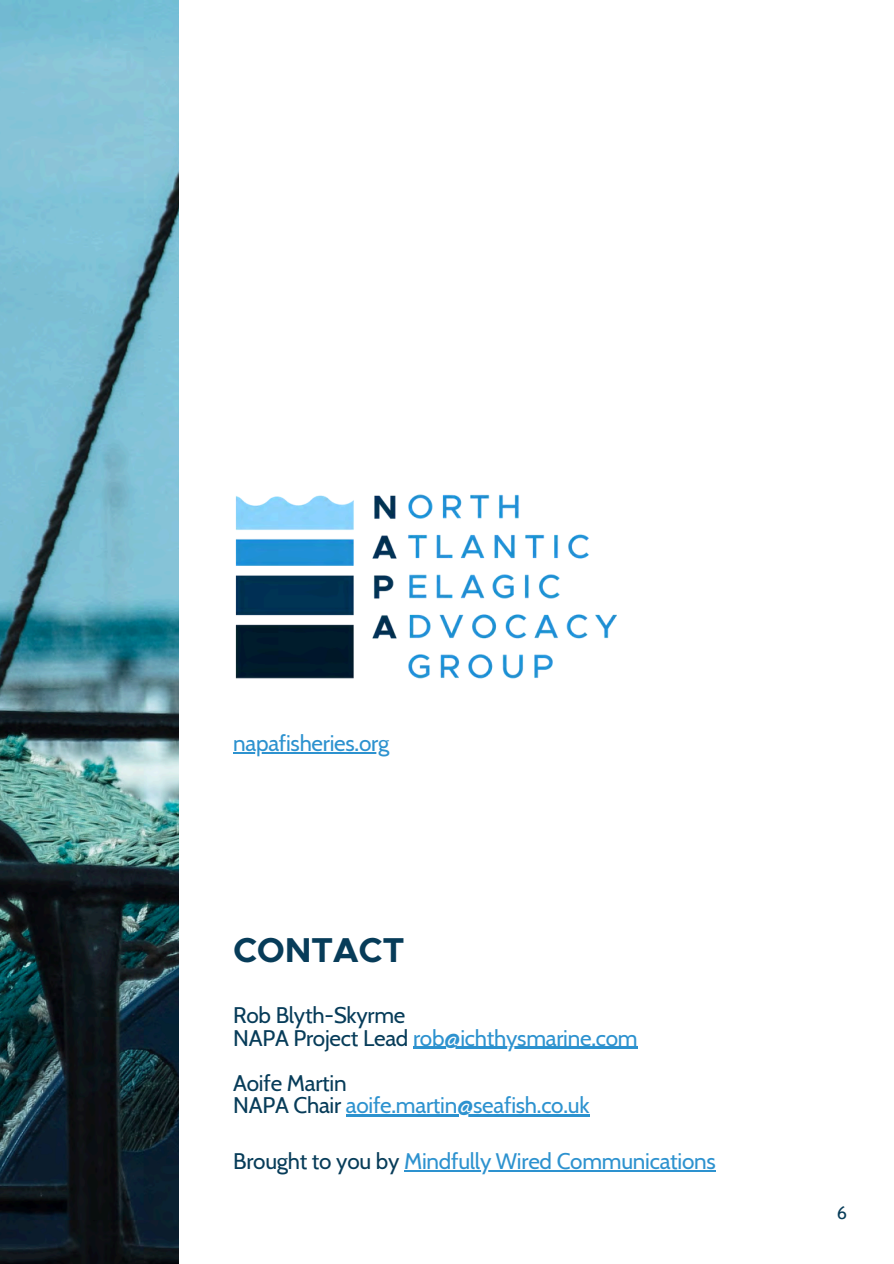
<style>
.page{position:relative;width:894px;height:1264px;background:#fff}
.page>*{position:absolute;margin:0;border:0;box-sizing:border-box;transform-origin:0 0}
.t1{font:700 34.65px "Metropolis";letter-spacing:-.01em;color:#073c59}
.t2{font:22.5px "Cabin";letter-spacing:-.01em;color:#2d92cf}
.t3{font:22.5px "Cabin";letter-spacing:-.01em;color:#073c59}
.t4{font:18px "Cabin";color:#073c59}
.s1{color:#073c59}
</style>
<div class="page">
<img style="left:0;top:0;width:178px;height:1263px">
<img style="left:109px;top:269px;width:508px;height:634px">
<hr style="left:233px;top:752px;width:156px;height:1px;background:#2d92cf">
<hr style="left:413px;top:1046px;width:224px;height:3px;background:#2d92cf">
<hr style="left:346px;top:1114px;width:243px;height:2px;background:#2d92cf">
<hr style="left:404px;top:1169px;width:311px;height:2px;background:#2d92cf">
<p class="t2" style="left:233px;top:729px;width:157px">napafisheries.org</p>
<p class="t1" style="left:233px;top:934px;width:173px">CONTACT</p>
<h1 class="t3" style="left:233px;top:1001px;width:174px">Rob Blyth-Skyrme</h1>
<p class="t2" style="left:233px;top:1023px;width:406px"><span class="s1">NAPA Project Lead</span> rob@ichthysmarine.com</p>
<p class="t3" style="left:233px;top:1068px;width:115px">Aoife Martin</p>
<p class="t2" style="left:233px;top:1091px;width:358px"><span class="s1">NAPA Chair</span> aoife.martin@seafish.co.uk</p>
<p class="t2" style="left:233px;top:1147px;width:484px"><span class="s1">Brought to you by</span> Mindfully Wired Communications</p>
<p class="t4" style="left:836px;top:1201px;width:12px">6</p>
</div>
